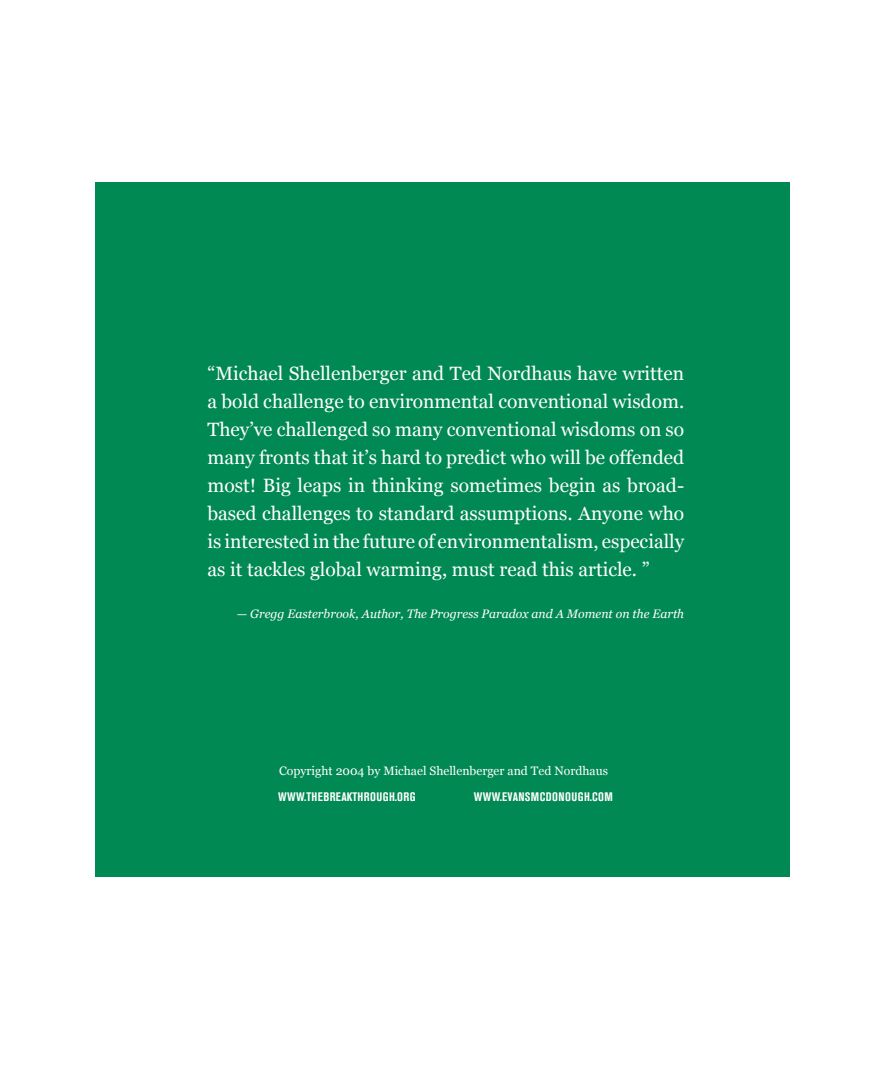
<style>
.page{position:relative;width:882px;height:1071px;background:#fff}
.page>*{position:absolute;margin:0;border:0;box-sizing:border-box;transform-origin:0 0}
.t1{font:19.25px/28px "Georgia";color:#fff;text-align:justify}
.t2{font:italic 12.25px "Georgia";color:#fff}
.t3{font:12.25px "Georgia";color:#fff}
.t4{font:700 condensed 12.25px "Akzidenz Grotesk BE";letter-spacing:.035em;color:#fff}
.s1{font-style:normal}
</style>
<div class="page">
<div style="left:95px;top:182px;width:695px;height:695px;background:#008952"></div>
<p class="t1" style="left:207px;top:359px;width:478px">“Michael Shellenberger and Ted Nordhaus have written a bold challenge to environmental conventional wisdom.<br>They’ve challenged so many conventional wisdoms on so many fronts that it’s hard to predict who will be offended most! Big leaps in thinking sometimes begin as broad&shy;based challenges to standard assumptions. Anyone who is interested in the future of environmentalism, especially as it tackles global warming, must read this article. ”</p>
<p class="t2" style="left:237px;top:606px;width:449px"><span class="s1">—</span> Gregg Easterbrook, Author, The Progress Paradox and A Moment on the Earth</p>
<p class="t3" style="left:279px;top:764px;width:331px">Copyright 2004 by Michael Shellenberger and Ted Nordhaus</p>
<p class="t4" style="left:278px;top:790px;width:139px">WWW.THEBREAKTHROUGH.ORG</p>
<p class="t4" style="left:474px;top:790px;width:141px">WWW.EVANSMCDONOUGH.COM</p>
</div>
